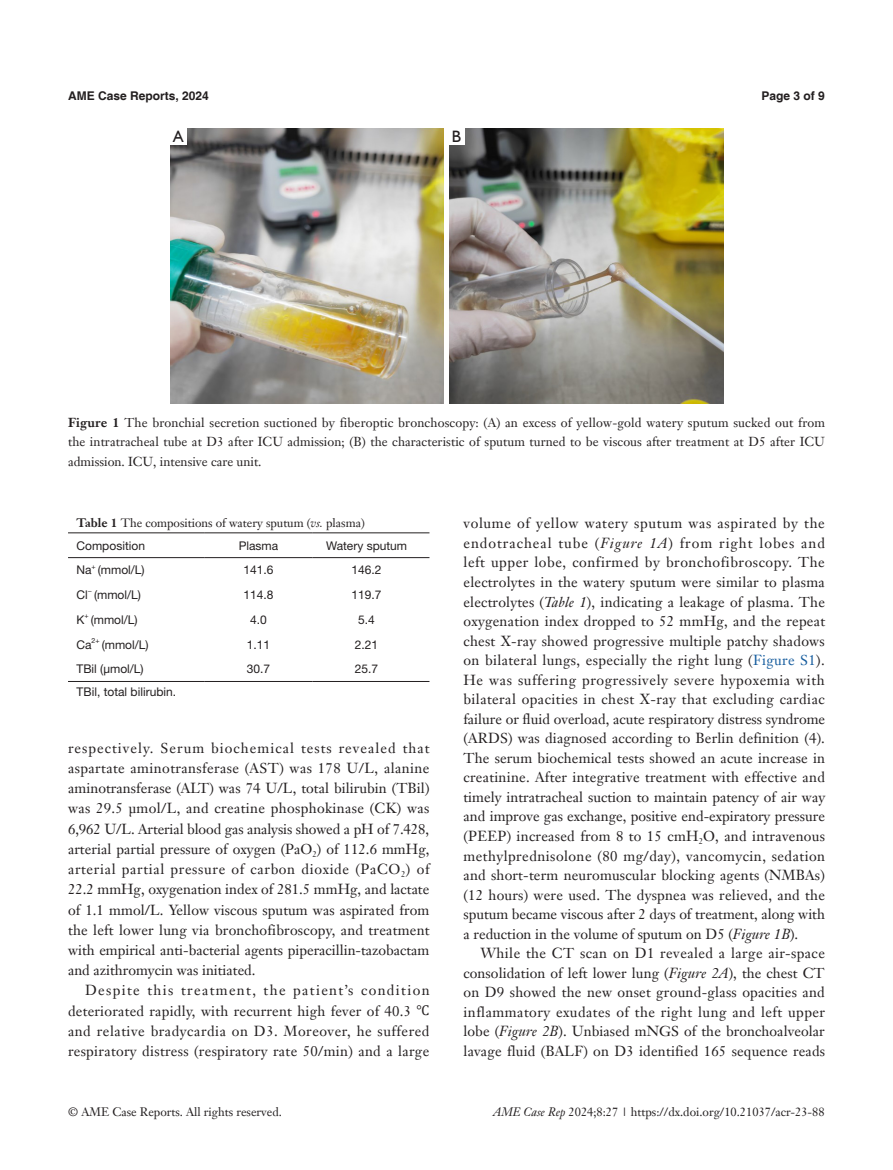
<style>
.page{position:relative;width:893px;height:1170px;background:#fff}
.page>*{position:absolute;margin:0;border:0;box-sizing:border-box;transform-origin:0 0}
.t1{font:16.5px "Humanist 521 BT";color:#231f20}
.t2{font:14.25px/19.5px "Janson Text LT";letter-spacing:.005em;color:#231f20;text-align:justify}
.t3{font:12.75px/19.5px "Janson Text LT";color:#231f20;text-align:justify}
.t4{font:12px "Helvetica Neue LT Pro";color:#231f20}
.t5{font:12px "Janson Text LT";color:#231f20}
.t6{font:700 12px "Helvetica";color:#231f20}
.t7{font:7.05px "Helvetica Neue LT Pro";color:#231f20}
.s1{font-weight:700}
.s2{font-style:italic}
.s3{font-family:"Cambria Math"}
.s4{color:#175d9e}
</style>
<div class="page">
<img style="left:171px;top:128px;width:552px;height:276px">
<hr style="left:445px;top:128px;width:4px;height:276px;background:#fff">
<div style="left:170px;top:128px;width:17px;height:17px;background:#fff"></div>
<div style="left:448px;top:128px;width:17px;height:17px;background:#fff"></div>
<hr style="left:68px;top:532px;width:137px;height:1px;background:#231f20">
<hr style="left:205px;top:532px;width:107px;height:1px;background:#231f20">
<hr style="left:312px;top:532px;width:117px;height:1px;background:#231f20">
<hr style="left:68px;top:557px;width:137px;height:1px;background:#231f20">
<hr style="left:205px;top:557px;width:107px;height:1px;background:#231f20">
<hr style="left:312px;top:557px;width:117px;height:1px;background:#231f20">
<hr style="left:68px;top:681px;width:137px;height:1px;background:#231f20">
<hr style="left:205px;top:681px;width:107px;height:1px;background:#231f20">
<hr style="left:312px;top:681px;width:117px;height:1px;background:#231f20">
<p class="t6" style="left:68px;top:88px;width:142px">AME Case Reports, 2024</p>
<p class="t6" style="left:762px;top:88px;width:65px">Page 3 of 9</p>
<p class="t1" style="left:173px;top:126px;width:12px">A</p>
<p class="t1" style="left:452px;top:126px;width:11px">B</p>
<p class="t3" style="left:68px;top:412px;width:758px"><span class="s1">Figure 1</span> The bronchial secretion suctioned by fiberoptic bronchoscopy: (A) an excess of yellow-gold watery sputum sucked out from the intratracheal tube at D3 after ICU admission; (B) the characteristic of sputum turned to be viscous after treatment at D5 after ICU admission. ICU, intensive care unit.</p>
<p class="t5" style="left:77px;top:514px;width:290px"><span class="s1">Table 1</span> The compositions of watery sputum (<span class="s2">vs.</span> plasma)</p>
<p class="t4" style="left:77px;top:538px;width:70px">Composition</p>
<p class="t4" style="left:239px;top:538px;width:41px">Plasma</p>
<p class="t4" style="left:326px;top:538px;width:83px">Watery sputum</p>
<p class="t4" style="left:77px;top:562px;width:17px">Na</p>
<p class="t7" style="left:92px;top:561px;width:6px">+</p>
<p class="t4" style="left:98px;top:562px;width:48px">(mmol/L)</p>
<p class="t4" style="left:244px;top:562px;width:32px">141.6</p>
<p class="t4" style="left:352px;top:562px;width:32px">146.2</p>
<p class="t4" style="left:77px;top:587px;width:13px">Cl</p>
<p class="t7" style="left:88px;top:586px;width:6px">−</p>
<p class="t4" style="left:94px;top:587px;width:48px">(mmol/L)</p>
<p class="t4" style="left:244px;top:587px;width:32px">114.8</p>
<p class="t4" style="left:352px;top:587px;width:32px">119.7</p>
<p class="t4" style="left:77px;top:612px;width:10px">K</p>
<p class="t7" style="left:85px;top:611px;width:6px">+</p>
<p class="t4" style="left:91px;top:612px;width:48px">(mmol/L)</p>
<p class="t4" style="left:250px;top:612px;width:18px">4.0</p>
<p class="t4" style="left:358px;top:612px;width:18px">5.4</p>
<p class="t4" style="left:77px;top:637px;width:17px">Ca</p>
<p class="t7" style="left:92px;top:636px;width:10px">2+</p>
<p class="t4" style="left:102px;top:637px;width:48px">(mmol/L)</p>
<p class="t4" style="left:247px;top:637px;width:25px">1.11</p>
<p class="t4" style="left:355px;top:637px;width:25px">2.21</p>
<p class="t4" style="left:77px;top:661px;width:69px">TBil (µmol/L)</p>
<p class="t4" style="left:247px;top:661px;width:25px">30.7</p>
<p class="t4" style="left:355px;top:661px;width:25px">25.7</p>
<p class="t4" style="left:77px;top:684px;width:101px">TBil, total bilirubin.</p>
<p class="t2" style="left:68px;top:737px;width:363px;line-height:20.2px">respectively. Serum biochemical tests revealed that aspartate aminotransferase (AST) was 178 U/L, alanine aminotransferase (ALT) was 74 U/L, total bilirubin (TBil) was 29.5 μmol/L, and creatine phosphokinase (CK) was 6,962 U/L. Arterial blood gas analysis showed a pH of 7.428, arterial partial pressure of oxygen (PaO<sub>2</sub>) of 112.6 mmHg, arterial partial pressure of carbon dioxide (PaCO<sub>2</sub>) of 22.2 mmHg, oxygenation index of 281.5 mmHg, and lactate of 1.1 mmol/L. Yellow viscous sputum was aspirated from the left lower lung via bronchofibroscopy, and treatment with empirical anti-bacterial agents piperacillin-tazobactam and azithromycin was initiated.</p>
<p class="t2" style="left:68px;top:980px;width:363px;line-height:20.2px;text-indent:17px">Despite this treatment, the patient’s condition deteriorated rapidly, with recurrent high fever of 40.3 <span class="s3">℃ </span>and relative bradycardia on D3. Moreover, he suffered respiratory distress (respiratory rate 50/min) and a large</p>
<p class="t2" style="left:463px;top:513px;width:363px">volume of yellow watery sputum was aspirated by the endotracheal tube (<span class="s2">Figure 1A</span>) from right lobes and left upper lobe, confirmed by bronchofibroscopy. The electrolytes in the watery sputum were similar to plasma electrolytes (<span class="s2">Table 1</span>), indicating a leakage of plasma. The oxygenation index dropped to 52 mmHg, and the repeat chest X-ray showed progressive multiple patchy shadows on bilateral lungs, especially the right lung (<span class="s4">Figure S1</span>).<br>He was suffering progressively severe hypoxemia with bilateral opacities in chest X-ray that excluding cardiac failure or fluid overload, acute respiratory distress syndrome (ARDS) was diagnosed according to Berlin definition (4).<br>The serum biochemical tests showed an acute increase in creatinine. After integrative treatment with effective and timely intratracheal suction to maintain patency of air way and improve gas exchange, positive end-expiratory pressure (PEEP) increased from 8 to 15 cmH<sub>2</sub>O, and intravenous methylprednisolone (80 mg/day), vancomycin, sedation and short-term neuromuscular blocking agents (NMBAs) (12 hours) were used. The dyspnea was relieved, and the sputum became viscous after 2 days of treatment, along with a reduction in the volume of sputum on D5 (<span class="s2">Figure 1B</span>).</p>
<p class="t2" style="left:463px;top:943px;width:363px;text-indent:17px">While the CT scan on D1 revealed a large air-space consolidation of left lower lung (<span class="s2">Figure 2A</span>), the chest CT on D9 showed the new onset ground-glass opacities and inflammatory exudates of the right lung and left upper lobe (<span class="s2">Figure 2B</span>). Unbiased mNGS of the bronchoalveolar lavage fluid (BALF) on D3 identified 165 sequence reads</p>
<p class="t5" style="left:68px;top:1104px;width:215px">© AME Case Reports. All rights reserved.</p>
<p class="t5" style="left:493px;top:1104px;width:333px"><span class="s2">AME Case Rep</span> 2024;8:27 | https://dx.doi.org/10.21037/acr-23-88</p>
</div>
